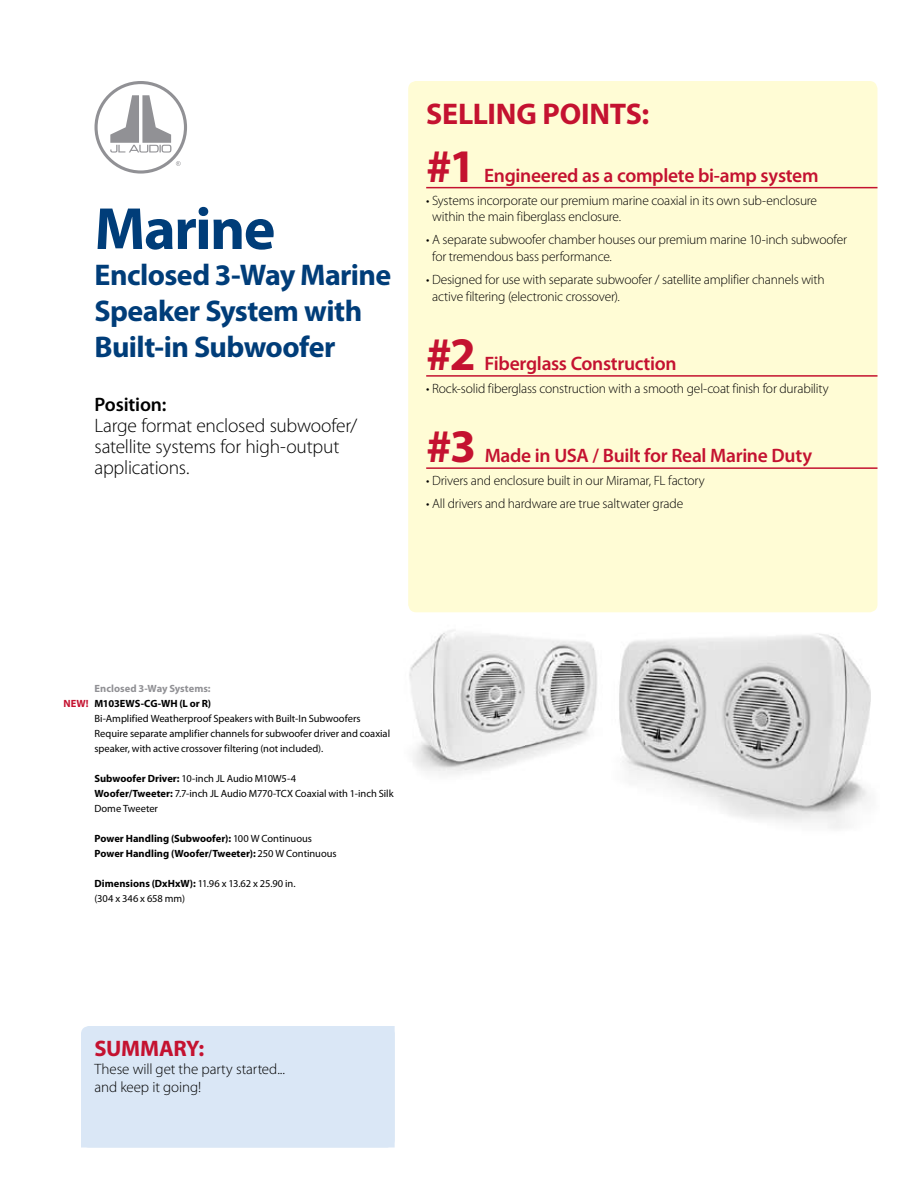
<style>
.page{position:relative;width:918px;height:1188px;background:#fff}
.page>*{position:absolute;margin:0;border:0;box-sizing:border-box;transform-origin:0 0}
.t1{font:700 60px "Myriad Pro";letter-spacing:-.025em;color:#003d79}
.t2{font:700 46.95px "Myriad Pro";color:#c41230}
.t3{font:700 30px/36px "Myriad Pro";letter-spacing:-.02em;color:#003d79}
.t4{font:700 30px "Myriad Pro";letter-spacing:-.01em;color:#c41230}
.t5{font:700 22.5px "Myriad Pro";letter-spacing:-.015em;color:#c41230}
.t6{font:600 19.5px "Myriad Pro";letter-spacing:-.015em;color:#c41230}
.t7{font:300 19.5px/21px "Myriad Pro";letter-spacing:-.015em;color:#000}
.t8{font:600 19.5px "Myriad Pro";letter-spacing:-.01em;color:#000}
.t9{font:300 15px/18px "Myriad Pro";letter-spacing:-.005em;color:#000}
.t10{font:300 13.5px/16.5px "Myriad Pro";letter-spacing:-.015em;color:#000}
.t11{font:10.5px/15px "Myriad Pro";letter-spacing:-.005em;color:#000}
.t12{font:700 10.5px/15px "Myriad Pro";color:#000}
.t13{font:700 10.5px "Myriad Pro";letter-spacing:.005em;color:#919195}
.t14{font:700 10.5px "Myriad Pro";color:#c41230}
.s1{font-weight:700}
.s2{font-weight:400}
</style>
<div class="page">
<svg style="left:94px;top:81px;width:93px;height:93px"></svg>
<img style="left:409px;top:608px;width:468px;height:221px">
<div style="left:81px;top:1026px;width:314px;height:122px;background:#dae7f6"></div>
<div style="left:408px;top:81px;width:469px;height:531px;background:#fffcd5;border-radius:8px"></div>
<hr style="left:426px;top:187px;width:451px;height:1px;background:#c41230">
<hr style="left:426px;top:375px;width:451px;height:2px;background:#c41230">
<hr style="left:426px;top:467px;width:451px;height:2px;background:#c41230">
<h1 class="t1" style="left:94px;top:190px;width:182px">Marine</h1>
<h3 class="t3" style="left:94px;top:256px;width:298px">Enclosed 3-Way Marine<br>Speaker System with<br>Built-in Subwoofer</h3>
<h3 class="t8" style="left:94px;top:392px;width:73px">Position:</h3>
<h3 class="t7" style="left:94px;top:415px;width:264px">Large format enclosed subwoofer/ satellite systems for high-output applications.</h3>
<h3 class="t4" style="left:426px;top:94px;width:225px">SELLING POINTS:</h3>
<h2 class="t2" style="left:426px;top:135px;width:51px">#1</h2>
<h3 class="t6" style="left:484px;top:163px;width:336px">Engineered as a complete bi-amp system</h3>
<p class="t10" style="left:432px;top:192px;width:387px;text-indent:-6px">• Systems incorporate our premium marine coaxial in its own sub-enclosure within the main fiberglass enclosure.</p>
<p class="t10" style="left:432px;top:232px;width:417px;text-indent:-6px">• A separate subwoofer chamber houses our premium marine 10-inch subwoofer for tremendous bass performance.</p>
<p class="t10" style="left:432px;top:271px;width:394px;text-indent:-6px">• Designed for use with separate subwoofer / satellite amplifier channels with active filtering (electronic crossover).</p>
<h2 class="t2" style="left:426px;top:323px;width:51px">#2</h2>
<h3 class="t6" style="left:484px;top:351px;width:194px">Fiberglass Construction</h3>
<p class="t10" style="left:426px;top:380px;width:404px">• Rock-solid fiberglass construction with a smooth gel-coat finish for durability</p>
<h2 class="t2" style="left:426px;top:416px;width:51px">#3</h2>
<h3 class="t6" style="left:485px;top:443px;width:329px">Made in USA / Built for Real Marine Duty</h3>
<p class="t10" style="left:426px;top:472px;width:280px">• Drivers and enclosure built in our Miramar, FL factory</p>
<p class="t10" style="left:426px;top:496px;width:259px">• All drivers and hardware are true saltwater grade</p>
<p class="t13" style="left:94px;top:682px;width:118px">Enclosed 3-Way Systems:</p>
<p class="t12" style="left:94px;top:696px;width:118px">M103EWS-CG-WH (L or R)</p>
<p class="t11" style="left:94px;top:711px;width:297px">Bi-Amplified Weatherproof Speakers with Built-In Subwoofers<br>Require separate amplifier channels for subwoofer driver and coaxial speaker, with active crossover filtering (not included).</p>
<p class="t11" style="left:94px;top:771px;width:301px"><span class="s1">Subwoofer Driver:</span> 10-inch JL Audio M10W5-4<br><span class="s1">Woofer/Tweeter:</span> 7.7-inch JL Audio M770-TCX Coaxial with 1-inch Silk<br>Dome Tweeter</p>
<p class="t12" style="left:94px;top:831px;width:244px">Power Handling (Subwoofer): <span class="s2">100 W Continuous<br></span>Power Handling (Woofer/Tweeter): <span class="s2">250 W Continuous</span></p>
<p class="t11" style="left:94px;top:876px;width:203px"><span class="s1">Dimensions (DxHxW):</span> 11.96 x 13.62 x 25.90 in. (304 x 346 x 658 mm)</p>
<p class="t14" style="left:63px;top:696px;width:27px">NEW!</p>
<h3 class="t5" style="left:94px;top:1034px;width:111px">SUMMARY:</h3>
<p class="t9" style="left:95px;top:1060px;width:192px">These will get the party started... and keep it going!</p>
</div>
